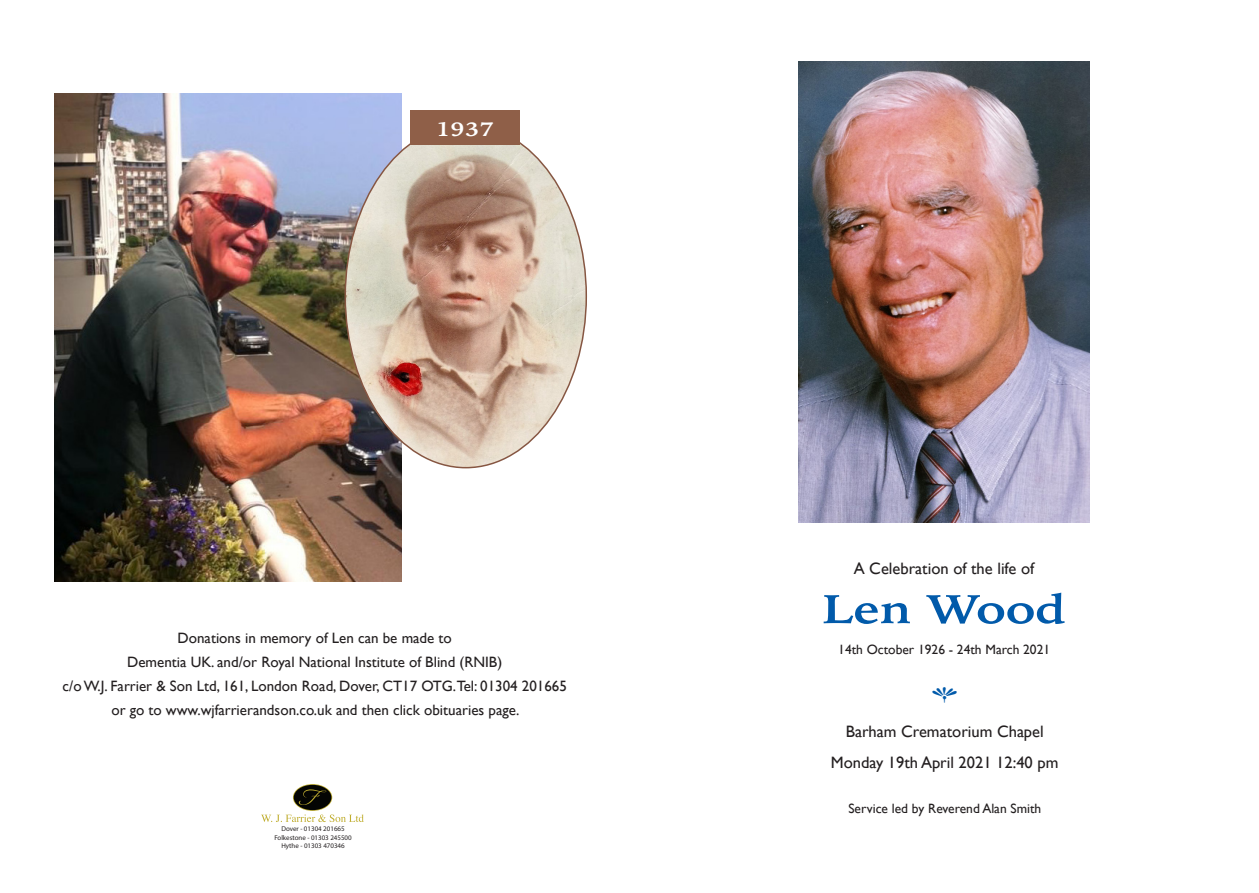
<style>
.page{position:relative;width:1259px;height:893px;background:#fff}
.page>*{position:absolute;margin:0;border:0;box-sizing:border-box;transform-origin:0 0}
.t1{font:700 40.5px "Iowan Old Style";color:#015aaa;scale:1.24 1}
.t2{font:700 19.5px "Iowan Old Style";color:#fff;scale:1.24 1}
.t3{font:16.5px "Gill Sans";color:#231f20}
.t4{font:15px/24px "Gill Sans";color:#231f20;text-align:center}
.t5{font:13.5px "Gill Sans";color:#231f20}
.t6{font:6.9px/8.4px "Myriad Pro";color:#231f20;text-align:center}
</style>
<div class="page">
<svg style="left:261px;top:814px;width:103px;height:8px"></svg>
<svg style="left:293px;top:784px;width:39px;height:27px"></svg>
<div style="left:294px;top:785px;width:37px;height:25px;background:#040503;border-radius:50%"></div>
<svg style="left:299px;top:789px;width:27px;height:16px"></svg>
<img style="left:798px;top:62px;width:291px;height:460px">
<img style="left:54px;top:94px;width:347px;height:487px">
<img style="left:345px;top:125px;width:241px;height:343px">
<div style="left:410px;top:111px;width:109px;height:34px;background:#8f5f48"></div>
<p class="t2" style="left:436px;top:111px;width:48px">1937</p>
<p class="t4" style="left:63px;top:626px;width:506px">Donations in memory of Len can be made to<br>Dementia UK. and/or Royal National Institute of Blind (RNIB)<br>c/o W.J. Farrier &amp; Son Ltd, 161, London Road, Dover, CT17 OTG.Tel: 01304 201665</p>
<p class="t4" style="left:111px;top:698px;width:410px">or go to www.wjfarrierandson.co.uk and then click obituaries page.</p>
<p class="t6" style="left:274px;top:825px;width:79px">Dover - 01304 201665<br>Folkestone - 01303 245500<br>Hythe - 01303 470346</p>
<p class="t3" style="left:853px;top:559px;width:182px">A Celebration of the life of</p>
<p class="t1" style="left:822px;top:572px;width:198px">Len Wood</p>
<p class="t5" style="left:838px;top:641px;width:213px">14th October 1926 - 24th March 2021</p>
<p class="t3" style="left:845px;top:722px;width:199px">Barham Crematorium Chapel</p>
<p class="t3" style="left:831px;top:753px;width:229px">Monday 19th April 2021 12:40 pm</p>
<p class="t5" style="left:848px;top:800px;width:194px">Service led by Reverend Alan Smith</p>
</div>
